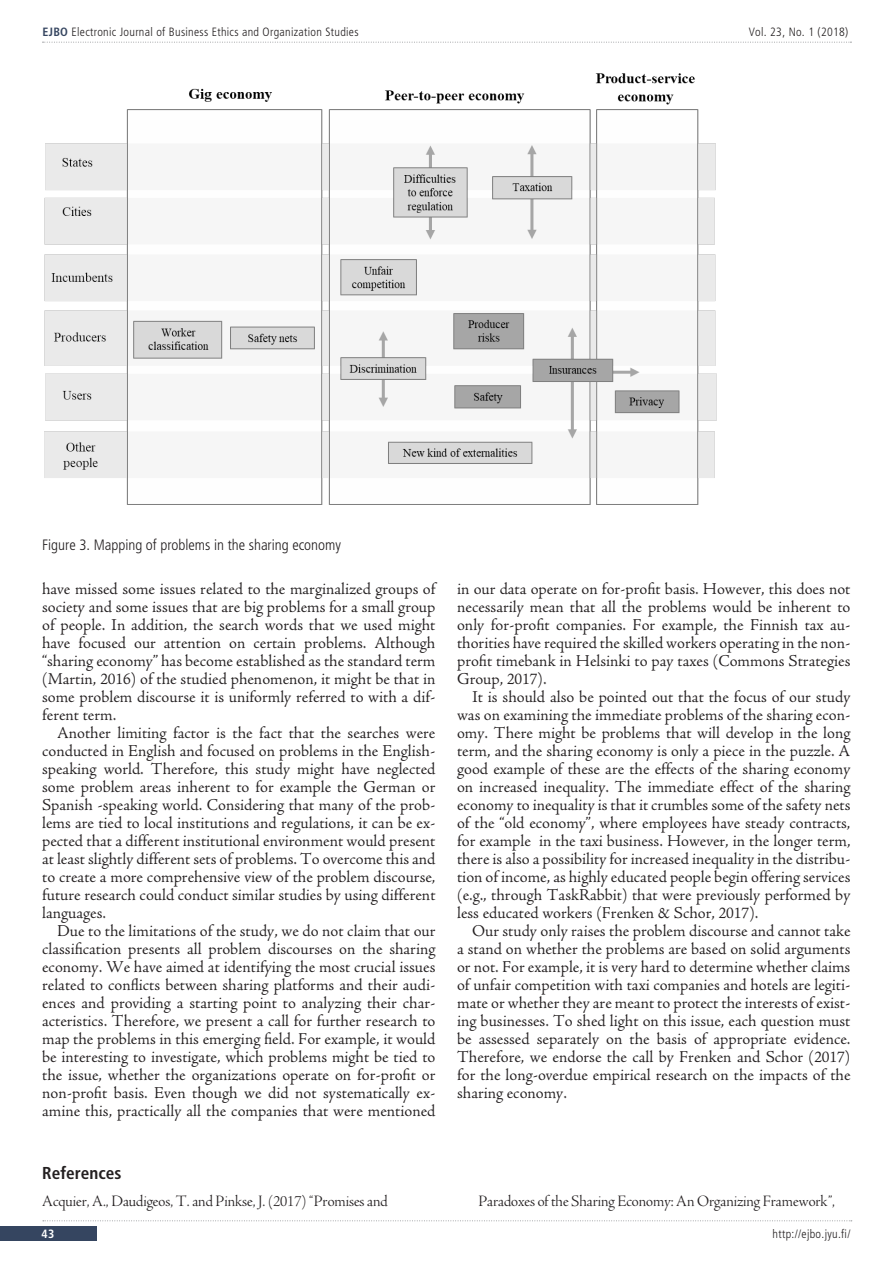
<style>
.page{position:relative;width:893px;height:1263px;background:#fff}
.page>*{position:absolute;margin:0;border:0;box-sizing:border-box;transform-origin:0 0}
.Leipäteksti{font:17.25px/18px "Adobe Jenson";color:#231f20;text-align:justify}
.Väliotsikko{font:700 condensed 17.25px "Frutiger";color:#231f20}
.Lähteet{font:16.5px "Adobe Jenson Regular Display";color:#231f20}
.Taulukkoteksti{font:300 condensed 15px "Frutiger";color:#231f20}
.t1{font:300 condensed 12px "Frutiger";letter-spacing:.025em;color:#231f20}
.t2{font:700 condensed 12px "Frutiger";color:#fff}
.s1{font-weight:700;color:#354560}
</style>
<div class="page">
<svg style="left:43px;top:42px;width:808px;height:1px"></svg>
<svg style="left:43px;top:1220px;width:809px;height:1px"></svg>
<div style="left:0;top:1226px;width:96px;height:15px;background:#354560"></div>
<img style="left:44px;top:73px;width:673px;height:431px">
<p class="t1" style="left:43px;top:25px;width:318px"><span class="s1">EJBO</span> Electronic Journal of Business Ethics and Organization Studies</p>
<p class="t1" style="left:749px;top:25px;width:101px">Vol. 23, No. 1 (2018)</p>
<p class="Taulukkoteksti" style="left:42px;top:537px;width:300px">Figure 3. Mapping of problems in the sharing economy</p>
<p class="Leipäteksti" style="left:42px;top:580px;width:395px">have missed some issues related to the marginalized groups of society and some issues that are big problems for a small group of people. In addition, the search words that we used might have focused our attention on certain problems. Although “sharing economy” has become established as the standard term (Martin, 2016) of the studied phenomenon, it might be that in some problem discourse it is uniformly referred to with a dif&shy;ferent term.</p>
<p class="Leipäteksti" style="left:42px;top:724px;width:395px;text-indent:15px">Another limiting factor is the fact that the searches were conducted in English and focused on problems in the English&shy;speaking world. Therefore, this study might have neglected some problem areas inherent to for example the German or Spanish -speaking world. Considering that many of the prob&shy;lems are tied to local institutions and regulations, it can be ex&shy;pected that a different institutional environment would present at least slightly different sets of problems. To overcome this and to create a more comprehensive view of the problem discourse, future research could conduct similar studies by using different languages.</p>
<p class="Leipäteksti" style="left:42px;top:922px;width:395px;text-indent:15px">Due to the limitations of the study, we do not claim that our classification presents all problem discourses on the sharing economy. We have aimed at identifying the most crucial issues related to conflicts between sharing platforms and their audi&shy;ences and providing a starting point to analyzing their char&shy;acteristics. Therefore, we present a call for further research to map the problems in this emerging field. For example, it would be interesting to investigate, which problems might be tied to the issue, whether the organizations operate on for-profit or non-profit basis. Even though we did not systematically ex&shy;amine this, practically all the companies that were mentioned</p>
<p class="Leipäteksti" style="left:457px;top:580px;width:395px">in our data operate on for-profit basis. However, this does not necessarily mean that all the problems would be inherent to only for-profit companies. For example, the Finnish tax au&shy;thorities have required the skilled workers operating in the non&shy;profit timebank in Helsinki to pay taxes (Commons Strategies Group, 2017).</p>
<p class="Leipäteksti" style="left:457px;top:688px;width:395px;text-indent:15px">It is should also be pointed out that the focus of our study was on examining the immediate problems of the sharing econ&shy;omy. There might be problems that will develop in the long term, and the sharing economy is only a piece in the puzzle. A good example of these are the effects of the sharing economy on increased inequality. The immediate effect of the sharing economy to inequality is that it crumbles some of the safety nets of the “old economy”, where employees have steady contracts, for example in the taxi business. However, in the longer term, there is also a possibility for increased inequality in the distribu&shy;tion of income, as highly educated people begin offering services (e.g., through TaskRabbit) that were previously performed by less educated workers (Frenken &amp; Schor, 2017).</p>
<p class="Leipäteksti" style="left:457px;top:922px;width:395px;text-indent:15px">Our study only raises the problem discourse and cannot take a stand on whether the problems are based on solid arguments or not. For example, it is very hard to determine whether claims of unfair competition with taxi companies and hotels are legiti&shy;mate or whether they are meant to protect the interests of exist&shy;ing businesses. To shed light on this issue, each question must be assessed separately on the basis of appropriate evidence.<br>Therefore, we endorse the call by Frenken and Schor (2017) for the long-overdue empirical research on the impacts of the sharing economy.</p>
<p class="Väliotsikko" style="left:42px;top:1163px;width:81px">References</p>
<p class="Lähteet" style="left:42px;top:1193px;width:347px">Acquier, A., Daudigeos, T. and Pinkse, J. (2017) “Promises and</p>
<p class="Lähteet" style="left:478px;top:1193px;width:358px">Paradoxes of the Sharing Economy: An Organizing Framework”,</p>
<p class="t2" style="left:42px;top:1227px;width:14px">43</p>
<p class="t1" style="left:773px;top:1227px;width:79px">http://ejbo.jyu.fi/</p>
</div>
